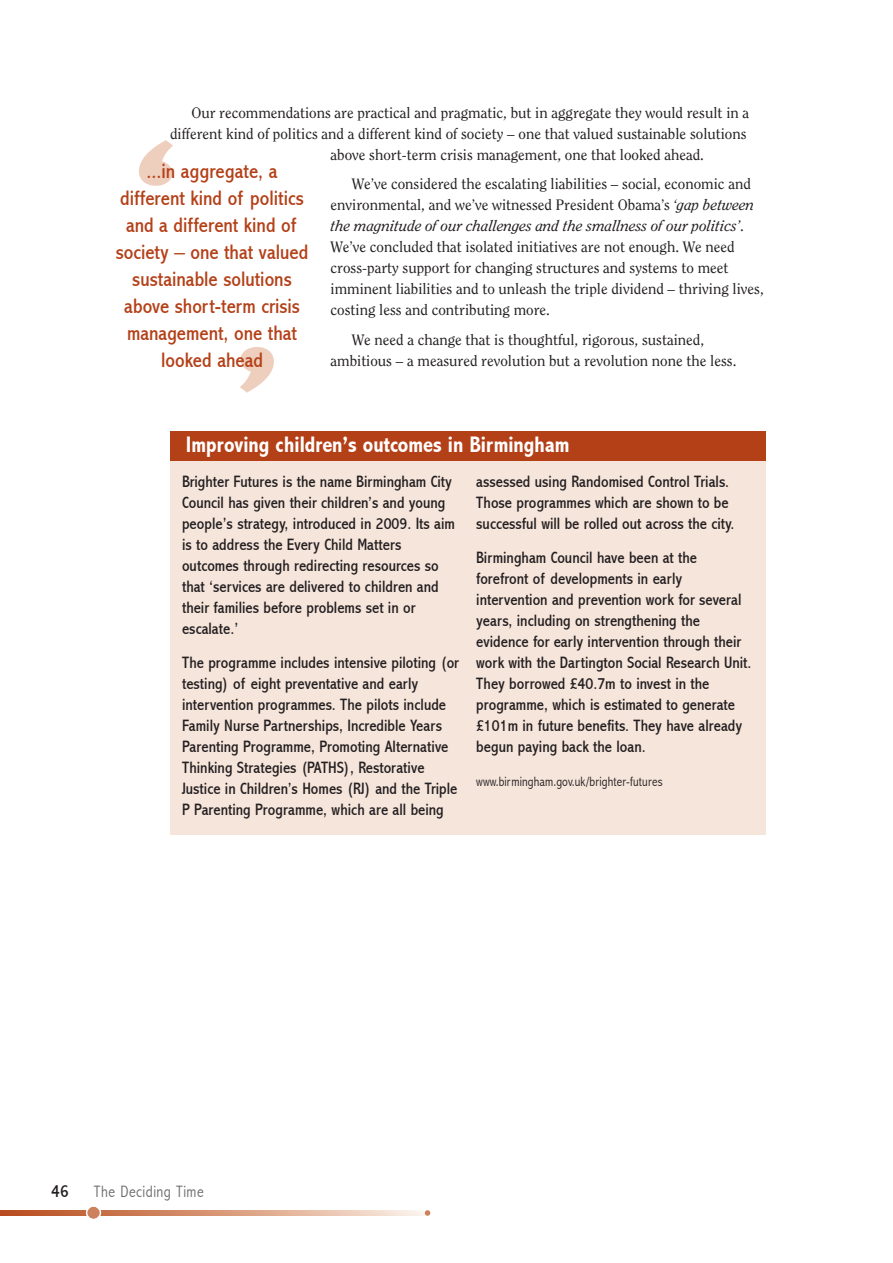
<style>
.page{position:relative;width:893px;height:1263px;background:#fff}
.page>*{position:absolute;margin:0;border:0;box-sizing:border-box;transform-origin:0 0}
.t1{font:700 condensed 22.5px "Abadi";color:#fff}
.t2{font:condensed 21px/27px "Abadi";color:#b44018;text-align:center}
.t3{font:condensed 18px "Abadi";color:#231f20}
.t4{font:condensed 16.5px/21px "Abadi";color:#231f20}
.t5{font:300 condensed 16.5px "Abadi";letter-spacing:.03em;color:#6c6d70}
.t6{font:15px/21px "Clearface";color:#231f20}
.t7{font:300 condensed 13.5px "Abadi";letter-spacing:.01em;color:#231f20}
.s1{font-style:italic}
</style>
<div class="page">
<svg style="left:0;top:1206px;width:430px;height:13px"></svg>
<div style="left:170px;top:431px;width:595px;height:404px;background:#f6e5db"></div>
<div style="left:170px;top:431px;width:595px;height:30px;background:#b44018"></div>
<svg style="left:139px;top:140px;width:34px;height:46px"></svg>
<svg style="left:240px;top:347px;width:34px;height:46px"></svg>
<p class="t6" style="left:191px;top:103px;width:559px">Our recommendations are practical and pragmatic, but in aggregate they would result in a</p>
<p class="t6" style="left:170px;top:124px;width:578px">different kind of politics and a different kind of society – one that valued sustainable solutions</p>
<p class="t6" style="left:331px;top:145px;width:375px">above short-term crisis management, one that looked ahead.</p>
<p class="t6" style="left:331px;top:174px;width:435px;text-indent:21px">We’ve considered the escalating liabilities – social, economic and environmental, and we’ve witnessed President Obama’s <span class="s1">‘gap between the magnitude of our challenges and the smallness of our politics’</span>.<br>We’ve concluded that isolated initiatives are not enough. We need cross-party support for changing structures and systems to meet imminent liabilities and to unleash the triple dividend – thriving lives, costing less and contributing more.</p>
<p class="t6" style="left:331px;top:330px;width:407px;text-indent:21px">We need a change that is thoughtful, rigorous, sustained, ambitious – a measured revolution but a revolution none the less.</p>
<p class="t2" style="left:116px;top:158px;width:194px">...in aggregate, a different kind of politics and a different kind of society – one that valued sustainable solutions above short-term crisis management, one that looked ahead</p>
<h1 class="t1" style="left:186px;top:433px;width:385px">improving children’s outcomes in Birmingham</h1>
<p class="t4" style="left:182px;top:472px;width:274px">Brighter Futures is the name Birmingham City Council has given their children’s and young people’s strategy, introduced in 2009. Its aim is to address the Every Child Matters outcomes through redirecting resources so that ‘services are delivered to children and their families before problems set in or escalate.’</p>
<p class="t4" style="left:182px;top:652px;width:278px">The programme includes intensive piloting (or testing) of eight preventative and early intervention programmes. The pilots include Family Nurse Partnerships, Incredible Years Parenting Programme, Promoting Alternative Thinking Strategies (PATHS), Restorative Justice in Children’s Homes (RJ) and the Triple P Parenting Programme, which are all being</p>
<p class="t4" style="left:476px;top:472px;width:260px">assessed using Randomised Control Trials.<br>Those programmes which are shown to be successful will be rolled out across the city.</p>
<p class="t4" style="left:476px;top:547px;width:277px">Birmingham Council have been at the forefront of developments in early intervention and prevention work for several years, including on strengthening the evidence for early intervention through their work with the Dartington Social Research Unit.<br>They borrowed £40.7m to invest in the programme, which is estimated to generate £101m in future benefits. They have already begun paying back the loan.</p>
<p class="t7" style="left:476px;top:774px;width:188px">www.birmingham.gov.uk/brighter-futures</p>
<p class="t3" style="left:51px;top:1181px;width:19px">46</p>
<p class="t5" style="left:94px;top:1182px;width:112px">The Deciding Time</p>
</div>
